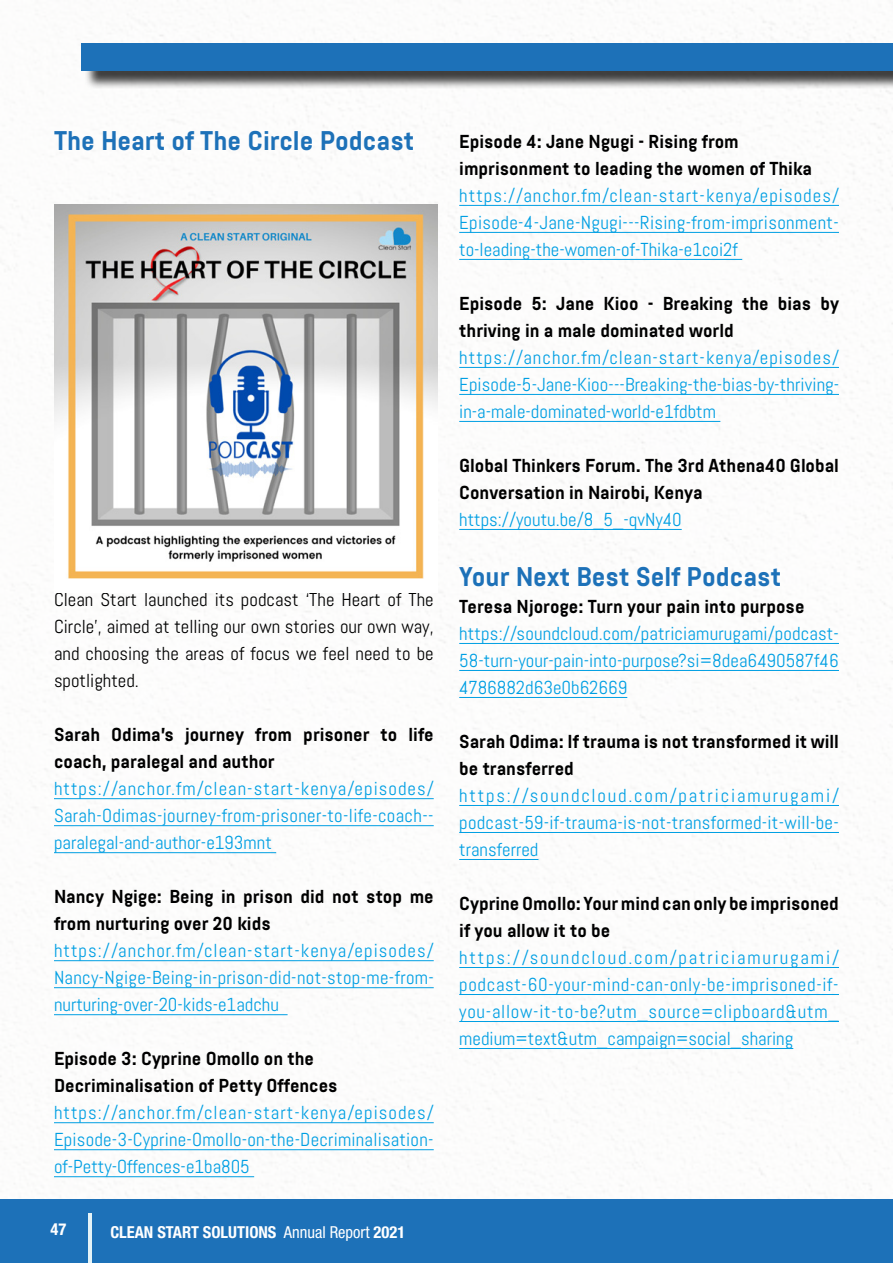
<style>
.page{position:relative;width:893px;height:1263px;background:#fff}
.page>*{position:absolute;margin:0;border:0;box-sizing:border-box;transform-origin:0 0}
.t1{font:700 27px "Abel Pro";color:#1d71b8}
.t2{font:18.75px/27px "Abel";color:#009fe3;text-align:justify}
.t3{font:700 18.75px/27px "Abel Pro";color:#000}
.t4{font:18.75px/27px "Abel";color:#000;text-align:justify}
.t5{font:700 condensed 16.5px "Helvetica Neue LT Std";color:#fff}
.s1{font-weight:400}
</style>
<div class="page">
<div style="left:0;top:1198px;width:893px;height:65px;background:#1d71b8"></div>
<hr style="left:54px;top:798px;width:380px;height:1px;background:#009fe3">
<hr style="left:54px;top:825px;width:380px;height:1px;background:#009fe3">
<hr style="left:54px;top:852px;width:222px;height:1px;background:#009fe3">
<hr style="left:54px;top:960px;width:380px;height:1px;background:#009fe3">
<hr style="left:54px;top:987px;width:380px;height:1px;background:#009fe3">
<hr style="left:54px;top:1014px;width:234px;height:1px;background:#009fe3">
<hr style="left:54px;top:1122px;width:380px;height:1px;background:#009fe3">
<hr style="left:54px;top:1149px;width:380px;height:1px;background:#009fe3">
<hr style="left:54px;top:1176px;width:200px;height:1px;background:#009fe3">
<img style="left:54px;top:205px;width:383px;height:374px">
<hr style="left:459px;top:205px;width:380px;height:1px;background:#009fe3">
<hr style="left:459px;top:232px;width:380px;height:1px;background:#009fe3">
<hr style="left:459px;top:259px;width:283px;height:1px;background:#009fe3">
<hr style="left:459px;top:367px;width:380px;height:1px;background:#009fe3">
<hr style="left:459px;top:394px;width:380px;height:1px;background:#009fe3">
<hr style="left:459px;top:421px;width:261px;height:1px;background:#009fe3">
<hr style="left:459px;top:529px;width:223px;height:1px;background:#009fe3">
<hr style="left:459px;top:643px;width:380px;height:1px;background:#009fe3">
<hr style="left:459px;top:670px;width:380px;height:1px;background:#009fe3">
<hr style="left:459px;top:697px;width:168px;height:1px;background:#009fe3">
<hr style="left:459px;top:805px;width:380px;height:1px;background:#009fe3">
<hr style="left:459px;top:832px;width:380px;height:1px;background:#009fe3">
<hr style="left:459px;top:859px;width:79px;height:1px;background:#009fe3">
<hr style="left:459px;top:967px;width:380px;height:1px;background:#009fe3">
<hr style="left:459px;top:994px;width:380px;height:1px;background:#009fe3">
<hr style="left:459px;top:1021px;width:380px;height:1px;background:#009fe3">
<hr style="left:459px;top:1048px;width:334px;height:1px;background:#009fe3">
<div style="left:84px;top:45px;width:809px;height:44px;background:#000;opacity:.75"></div>
<div style="left:82px;top:43px;width:811px;height:28px;background:#1d71b8"></div>
<hr style="left:88px;top:1214px;width:3px;height:49px;background:#e4f3f7">
<h1 class="t1" style="left:54px;top:122px;width:362px">The Heart of The Circle Podcast</h1>
<p class="t4" style="left:54px;top:586px;width:381px">Clean Start launched its podcast ‘The Heart of The Circle’, aimed at telling our own stories our own way, and choosing the areas of focus we feel need to be spotlighted.</p>
<p class="t3" style="left:54px;top:721px;width:381px">Sarah Odima’s journey from prisoner to life coach, paralegal and author</p>
<p class="t2" style="left:54px;top:775px;width:381px">https://anchor.fm/clean-start-kenya/episodes/ Sarah-Odimas-journey-from-prisoner-to-life-coach-- paralegal-and-author-e193mnt</p>
<p class="t3" style="left:54px;top:883px;width:381px">Nancy Ngige: Being in prison did not stop me from nurturing over 20 kids</p>
<p class="t2" style="left:54px;top:937px;width:381px">https://anchor.fm/clean-start-kenya/episodes/ Nancy-Ngige-Being-in-prison-did-not-stop-me-from&shy;nurturing-over-20-kids-e1adchu</p>
<p class="t3" style="left:54px;top:1045px;width:285px">Episode 3: Cyprine Omollo on the<br>Decriminalisation of Petty Offences</p>
<p class="t2" style="left:54px;top:1099px;width:381px">https://anchor.fm/clean-start-kenya/episodes/ Episode-3-Cyprine-Omollo-on-the-Decriminalisation&shy;of-Petty-Offences-e1ba805</p>
<p class="t5" style="left:51px;top:1219px;width:17px">47</p>
<p class="t5" style="left:110px;top:1222px;width:296px">CLEAN START SOLUTIONS <span class="s1">Annual Report</span> 2021</p>
<p class="t3" style="left:459px;top:128px;width:354px">Episode 4: Jane Ngugi - Rising from imprisonment to leading the women of Thika</p>
<p class="t2" style="left:459px;top:182px;width:381px">https://anchor.fm/clean-start-kenya/episodes/ Episode-4-Jane-Ngugi---Rising-from-imprisonment&shy;to-leading-the-women-of-Thika-e1coi2f</p>
<p class="t3" style="left:459px;top:290px;width:381px">Episode 5: Jane Kioo - Breaking the bias by thriving in a male dominated world</p>
<p class="t2" style="left:459px;top:344px;width:382px">https://anchor.fm/clean-start-kenya/episodes/ Episode-5-Jane-Kioo---Breaking-the-bias-by-thriving&shy;in-a-male-dominated-world-e1fdbtm</p>
<p class="t3" style="left:459px;top:452px;width:381px">Global Thinkers Forum. The 3rd Athena40 Global<br>Conversation in Nairobi, Kenya</p>
<p class="t2" style="left:459px;top:506px;width:224px">https://youtu.be/8_5_-qvNy40</p>
<h1 class="t1" style="left:459px;top:558px;width:323px">Your Next Best Self Podcast</h1>
<p class="t3" style="left:459px;top:593px;width:347px">Teresa Njoroge: Turn your pain into purpose</p>
<p class="t2" style="left:459px;top:620px;width:381px">https://soundcloud.com/patriciamurugami/podcast-58-turn-your-pain-into-purpose?si=8dea6490587f46<br>4786882d63e0b62669</p>
<p class="t3" style="left:459px;top:728px;width:381px">Sarah Odima: If trauma is not transformed it will be transferred</p>
<p class="t2" style="left:459px;top:782px;width:381px">https://soundcloud.com/patriciamurugami/ podcast-59-if-trauma-is-not-transformed-it-will-be&shy;transferred</p>
<p class="t3" style="left:459px;top:890px;width:381px">Cyprine Omollo: Your mind can only be imprisoned if you allow it to be</p>
<p class="t2" style="left:459px;top:944px;width:381px">https://soundcloud.com/patriciamurugami/ podcast-60-your-mind-can-only-be-imprisoned-if&shy;you-allow-it-to-be?utm_source=clipboard&amp;utm_ medium=text&amp;utm_campaign=social_sharing</p>
</div>
